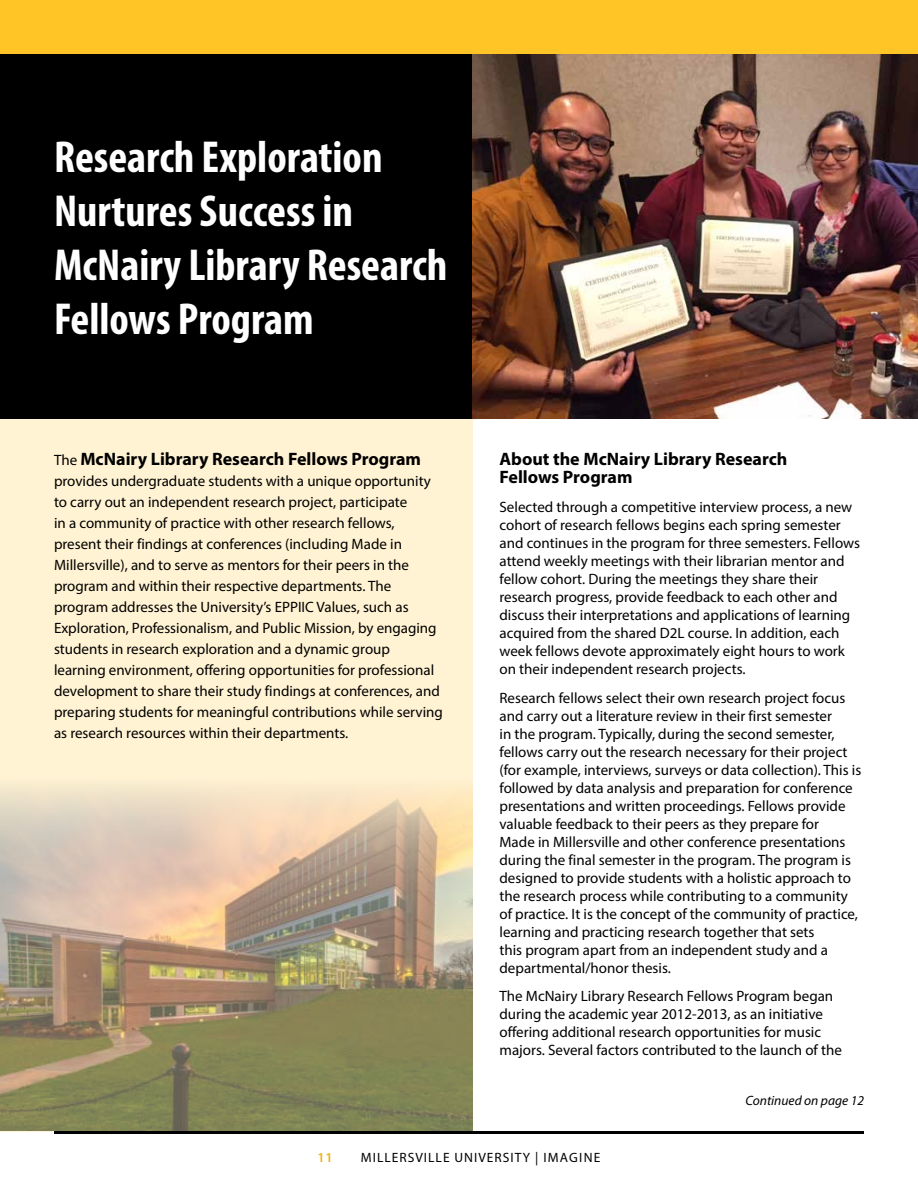
<style>
.page{position:relative;width:918px;height:1188px;background:#fff}
.page>*{position:absolute;margin:0;border:0;box-sizing:border-box;transform-origin:0 0}
.t1{font:700 condensed 45px/54px "Myriad Pro";color:#fff}
.t2{font:700 18px/18px "Myriad Pro";color:#000}
.t3{font:15px/18px "Myriad Pro";color:#000}
.t4{font:13.5px "Myriad Pro";letter-spacing:.075em;color:#000}
.t5{font:italic 13.5px "Myriad Pro";color:#000}
.t6{font:600 13.5px "Myriad Pro";color:#eeb111}
.s1{font-weight:400;font-size:15px}
</style>
<div class="page">
<svg style="left:0;top:418px;width:472px;height:714px;fill:#fff3d3"></svg>
<div style="left:0;top:39px;width:472px;height:379px;background:#000"></div>
<img style="left:472px;top:54px;width:446px;height:364px">
<div style="left:0;top:0;width:918px;height:54px;background:#ffc425"></div>
<hr style="left:54px;top:1131px;width:810px;height:3px;background:#000">
<h1 class="t1" style="left:54px;top:129px;width:395px">Research Exploration<br>Nurtures Success in<br>McNairy Library Research<br>Fellows Program</h1>
<p class="t2" style="left:54px;top:449px;width:369px"><span class="s1">The</span> McNairy Library Research Fellows Program</p>
<p class="t3" style="left:54px;top:470px;width:390px;line-height:21px">provides undergraduate students with a unique opportunity to carry out an independent research project, participate<br>in a community of practice with other research fellows, present their findings at conferences (including Made in Millersville), and to serve as mentors for their peers in the program and within their respective departments. The program addresses the University’s EPPIIC Values, such as Exploration, Professionalism, and Public Mission, by engaging students in research exploration and a dynamic group learning environment, offering opportunities for professional development to share their study findings at conferences, and preparing students for meaningful contributions while serving as research resources within their departments.</p>
<p class="t2" style="left:500px;top:449px;width:290px">About the McNairy Library Research<br>Fellows Program</p>
<p class="t3" style="left:500px;top:497px;width:362px">Selected through a competitive interview process, a new cohort of research fellows begins each spring semester and continues in the program for three semesters. Fellows attend weekly meetings with their librarian mentor and fellow cohort. During the meetings they share their research progress, provide feedback to each other and discuss their interpretations and applications of learning acquired from the shared D2L course. In addition, each week fellows devote approximately eight hours to work on their independent research projects.</p>
<p class="t3" style="left:500px;top:688px;width:363px">Research fellows select their own research project focus and carry out a literature review in their first semester<br>in the program. Typically, during the second semester, fellows carry out the research necessary for their project (for example, interviews, surveys or data collection). This is followed by data analysis and preparation for conference presentations and written proceedings. Fellows provide valuable feedback to their peers as they prepare for<br>Made in Millersville and other conference presentations during the final semester in the program. The program is designed to provide students with a holistic approach to the research process while contributing to a community of practice. It is the concept of the community of practice, learning and practicing research together that sets<br>this program apart from an independent study and a departmental/honor thesis.</p>
<p class="t3" style="left:500px;top:987px;width:344px">The McNairy Library Research Fellows Program began during the academic year 2012-2013, as an initiative offering additional research opportunities for music majors. Several factors contributed to the launch of the</p>
<p class="t5" style="left:745px;top:1092px;width:120px">Continued on page 12</p>
<p class="t6" style="left:317px;top:1149px;width:17px">11</p>
<p class="t4" style="left:361px;top:1150px;width:241px">MILLERSVILLE UNIVERSITY | IMAGINE</p>
</div>
